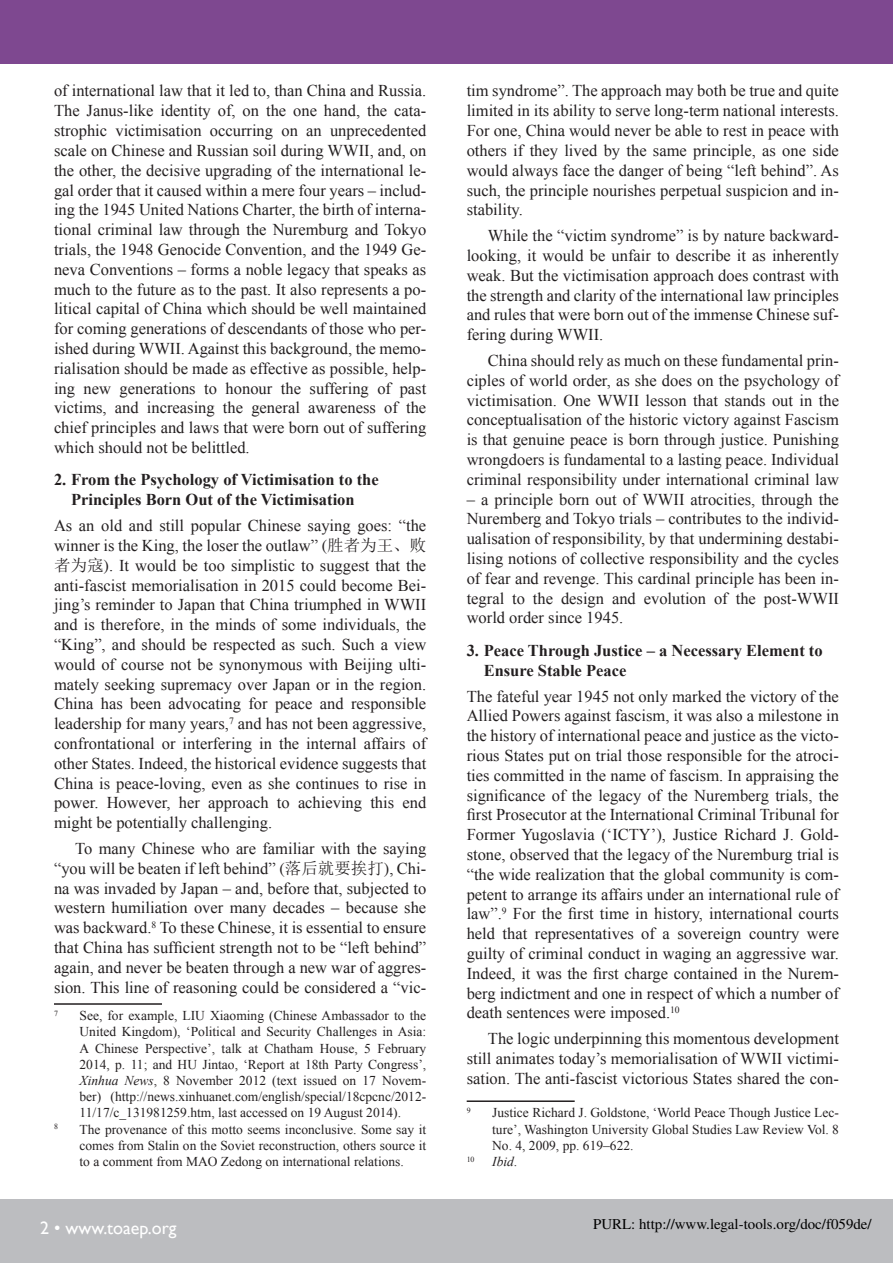
<style>
.page{position:relative;width:893px;height:1263px;background:#fff}
.page>*{position:absolute;margin:0;border:0;box-sizing:border-box;transform-origin:0 0}
.t1{font:18px "Gill Sans";color:#fff}
.t2{font:16.5px/19.8px "Times New Roman";color:#231f20;text-align:justify}
.t3{font:700 16.5px/19.8px "Times New Roman";color:#231f20;text-align:center}
.t4{font:15px "Nimbus Rom No 9 L";color:#000}
.t5{font:13.5px/16.2px "Times New Roman";color:#231f20;text-align:justify}
.t6{font:italic 13.5px "Times New Roman";color:#231f20}
.t7{font:7.8px "Times New Roman";color:#231f20}
.s1{font-family:"Times"}
.s2{font-family:"Sim Sun"}
.s3{font-style:italic}
.s4{font-style:normal}
</style>
<div class="page">
<div style="left:0;top:1199px;width:893px;height:64px;background:#bcbdc0"></div>
<div style="left:0;top:0;width:893px;height:64px;background:#7e4890"></div>
<hr style="left:54px;top:1003px;width:108px;height:2px;background:#231f20">
<hr style="left:467px;top:1100px;width:108px;height:2px;background:#231f20">
<p class="t2" style="left:54px;top:81px;width:374px">of international law that it led to, than China and Russia.<br>The Janus-like identity of, on the one hand, the cata&shy;strophic victimisation occurring on an unprecedented scale on Chinese and Russian soil during WWII, and, on the other, the decisive upgrading of the international le&shy;gal order that it caused within a mere four years – includ&shy;ing the 1945 United Nations Charter, the birth of interna&shy;tional criminal law through the Nuremburg and Tokyo trials, the 1948 Genocide Convention, and the 1949 Ge&shy;neva Conventions – forms a noble legacy that speaks as much to the future as to the past. It also represents a po&shy;litical capital of China which should be well maintained for coming generations of descendants of those who per&shy;ished during WWII. Against this background, the memo&shy;rialisation should be made as effective as possible, help&shy;ing new generations to honour the suffering of past victims, and increasing the general awareness of the chief principles and laws that were born out of suffering which should not be belittled.</p>
<p class="t3" style="left:54px;top:470px;width:326px">2. From the Psychology of Victimisation to the<br>Principles Born Out of the Victimisation</p>
<p class="t2" style="left:54px;top:515px;width:374px">As an old and still popular Chinese saying goes: “the winner is the King, the loser the outlaw” <span class="s1">(</span><span class="s2">胜者为王、败者为寇</span><span class="s1">)</span>. It would be too simplistic to suggest that the anti-fascist memorialisation in 2015 could become Bei&shy;jing’s reminder to Japan that China triumphed in WWII and is therefore, in the minds of some individuals, the “King”, and should be respected as such. Such a view would of course not be synonymous with Beijing ulti&shy;mately seeking supremacy over Japan or in the region.<br>China has been advocating for peace and responsible leadership for many years,<sup>7</sup> and has not been aggressive, confrontational or interfering in the internal affairs of other States. Indeed, the historical evidence suggests that China is peace-loving, even as she continues to rise in power. However, her approach to achieving this end might be potentially challenging.</p>
<p class="t2" style="left:54px;top:838px;width:374px;text-indent:21px">To many Chinese who are familiar with the saying “you will be beaten if left behind” <span class="s1">(</span><span class="s2">落后就要挨打</span><span class="s1">)</span>, Chi&shy;na was invaded by Japan – and, before that, subjected to western humiliation over many decades – because she was backward.<sup>8</sup> To these Chinese, it is essential to ensure that China has sufficient strength not to be “left behind” again, and never be beaten through a new war of aggres&shy;sion. This line of reasoning could be considered a “vic-</p>
<p class="t7" style="left:54px;top:1008px;width:5px">7</p>
<p class="t5" style="left:80px;top:1007px;width:348px">See, for example, LIU Xiaoming (Chinese Ambassador to the United Kingdom), ‘Political and Security Challenges in Asia:<br>A Chinese Perspective’, talk at Chatham House, 5 February 2014, p. 11; and HU Jintao, ‘Report at 18th Party Congress’, <span class="s3">Xinhua News</span>, 8 November 2012 (text issued on 17 Novem&shy;ber) (http://news.xinhuanet.com/english/special/18cpcnc/2012- 11/17/c_131981259.htm, last accessed on 19 August 2014).</p>
<p class="t7" style="left:54px;top:1121px;width:5px">8</p>
<p class="t5" style="left:80px;top:1121px;width:348px">The provenance of this motto seems inconclusive. Some say it comes from Stalin on the Soviet reconstruction, others source it to a comment from MAO Zedong on international relations.</p>
<p class="t1" style="left:40px;top:1218px;width:138px">2 • www.toaep.org</p>
<p class="t2" style="left:467px;top:81px;width:374px">tim syndrome”. The approach may both be true and quite limited in its ability to serve long-term national interests.<br>For one, China would never be able to rest in peace with others if they lived by the same principle, as one side would always face the danger of being “left behind”. As such, the principle nourishes perpetual suspicion and in&shy;stability.</p>
<p class="t2" style="left:467px;top:225px;width:374px;text-indent:21px">While the “victim syndrome” is by nature backward&shy;looking, it would be unfair to describe it as inherently weak. But the victimisation approach does contrast with the strength and clarity of the international law principles and rules that were born out of the immense Chinese suf&shy;fering during WWII.</p>
<p class="t2" style="left:467px;top:350px;width:374px;text-indent:21px">China should rely as much on these fundamental prin&shy;ciples of world order, as she does on the psychology of victimisation. One WWII lesson that stands out in the conceptualisation of the historic victory against Fascism is that genuine peace is born through justice. Punishing wrongdoers is fundamental to a lasting peace. Individual criminal responsibility under international criminal law</p>
<p class="t2" style="left:467px;top:489px;width:374px">– a principle born out of WWII atrocities, through the Nuremberg and Tokyo trials – contributes to the individ&shy;ualisation of responsibility, by that undermining destabi&shy;lising notions of collective responsibility and the cycles of fear and revenge. This cardinal principle has been in&shy;tegral to the design and evolution of the post-WWII world order since 1945.</p>
<p class="t3" style="left:484px;top:640px;width:340px;text-align:left;text-indent:-17px">3. Peace Through Justice – a Necessary Element to<br>Ensure Stable Peace</p>
<p class="t2" style="left:467px;top:686px;width:374px">The fateful year 1945 not only marked the victory of the Allied Powers against fascism, it was also a milestone in the history of international peace and justice as the victo&shy;rious States put on trial those responsible for the atroci&shy;ties committed in the name of fascism. In appraising the significance of the legacy of the Nuremberg trials, the first Prosecutor at the International Criminal Tribunal for Former Yugoslavia (‘ICTY’), Justice Richard J. Gold&shy;stone, observed that the legacy of the Nuremburg trial is “the wide realization that the global community is com&shy;petent to arrange its affairs under an international rule of law”.<sup>9</sup> For the first time in history, international courts held that representatives of a sovereign country were guilty of criminal conduct in waging an aggressive war.<br>Indeed, it was the first charge contained in the Nurem&shy;berg indictment and one in respect of which a number of death sentences were imposed.<sup>10</sup></p>
<p class="t2" style="left:467px;top:1028px;width:374px;text-indent:21px">The logic underpinning this momentous development still animates today’s memorialisation of WWII victimi&shy;sation. The anti-fascist victorious States shared the con-</p>
<p class="t7" style="left:467px;top:1105px;width:5px">9</p>
<p class="t5" style="left:492px;top:1104px;width:348px">Justice Richard J. Goldstone, ‘World Peace Though Justice Lec&shy;ture’, Washington University Global Studies Law Review Vol. 8<br>No. 4, 2009, pp. 619–622.</p>
<p class="t7" style="left:467px;top:1154px;width:9px">10</p>
<p class="t6" style="left:492px;top:1152px;width:27px">Ibid<span class="s4">.</span></p>
<p class="t4" style="left:593px;top:1219px;width:280px">PURL: http://www.legal-tools.org/doc/f059de/</p>
</div>
